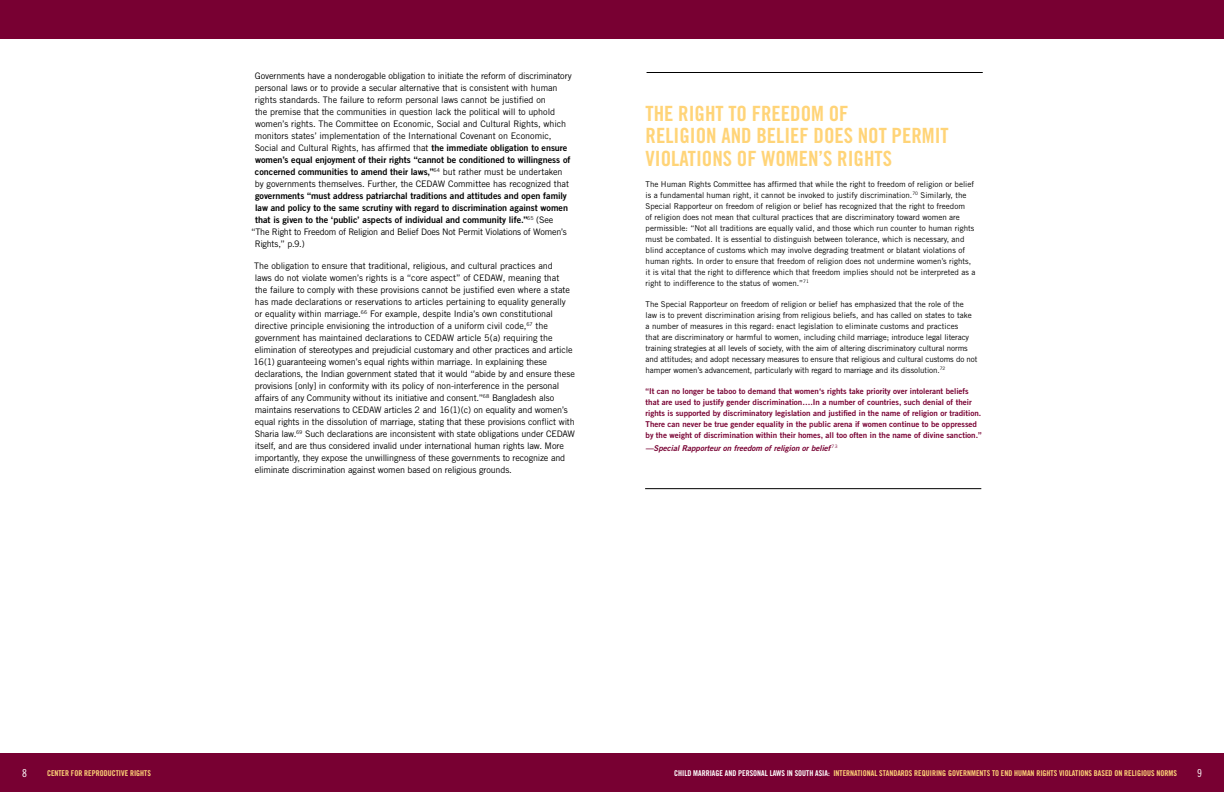
<style>
.page{position:relative;width:1224px;height:792px;background:#fff}
.page>*{position:absolute;margin:0;border:0;box-sizing:border-box;transform-origin:0 0}
.t1{font:21px/22.5px "Trade Gothic Bold Cond Twenty";color:#ffd478}
.t2{font:11px "Trade Gothic Cond Eighteen";color:#fff}
.t3{font:9px/12px "Trade Gothic";letter-spacing:-.01em;color:#000}
.t4{font:9px/12px "Trade Gothic Bold Two";letter-spacing:-.005em;color:#000}
.t5{font:8px/11px "Trade Gothic";color:#000}
.t6{font:8px/11px "Trade Gothic Bold Two";color:#780032}
.t7{font:8px "Trade Gothic Bold Cond Twenty";color:#ffd478}
.t8{font:italic 8px "Trade Gothic Bold Two";color:#780032}
.s1{font-family:"Trade Gothic Bold Two"}
.s2{font-family:"Trade Gothic"}
.s3{color:#fff}
</style>
<div class="page">
<div style="left:0;top:753px;width:1224px;height:39px;background:#780032"></div>
<div style="left:0;top:0;width:1224px;height:39px;background:#780032"></div>
<hr style="left:645px;top:488px;width:336px;height:1px;background:#000">
<hr style="left:647px;top:72px;width:336px;height:1px;background:#000">
<p class="t3" style="left:255px;top:70px;width:319px">Governments have a nonderogable obligation to initiate the reform of discriminatory personal laws or to provide a secular alternative that is consistent with human rights standards. The failure to reform personal laws cannot be justified on<br>the premise that the communities in question lack the political will to uphold women’s rights. The Committee on Economic, Social and Cultural Rights, which monitors states’ implementation of the International Covenant on Economic, Social and Cultural Rights, has affirmed that <span class="s1">the immediate obligation to ensure</span></p>
<p class="t4" style="left:255px;top:154px;width:317px">women’s equal enjoyment of their rights “cannot be conditioned to willingness of concerned communities to amend their laws,”<sup>64</sup> <span class="s2">but rather must be undertaken</span></p>
<p class="t3" style="left:255px;top:178px;width:316px">by governments themselves. Further, the CEDAW Committee has recognized that</p>
<p class="t4" style="left:255px;top:190px;width:314px">governments “must address patriarchal traditions and attitudes and open family law and policy to the same scrutiny with regard to discrimination against women that is given to the ‘public’ aspects of individual and community life.”<sup>65</sup> <span class="s2">(See</span></p>
<p class="t3" style="left:255px;top:226px;width:314px;text-indent:-4px">“The Right to Freedom of Religion and Belief Does Not Permit Violations of Women’s<br>Rights,” p.9.)</p>
<p class="t3" style="left:254px;top:260px;width:323px">The obligation to ensure that traditional, religious, and cultural practices and<br>laws do not violate women’s rights is a “core aspect” of CEDAW, meaning that<br>the failure to comply with these provisions cannot be justified even where a state has made declarations or reservations to articles pertaining to equality generally<br>or equality within marriage.<sup>66</sup> For example, despite India’s own constitutional directive principle envisioning the introduction of a uniform civil code,<sup>67</sup> the government has maintained declarations to CEDAW article 5(a) requiring the elimination of stereotypes and prejudicial customary and other practices and article 16(1) guaranteeing women’s equal rights within marriage. In explaining these declarations, the Indian government stated that it would “abide by and ensure these provisions [only] in conformity with its policy of non-interference in the personal affairs of any Community without its initiative and consent.”<sup>68</sup> Bangladesh also maintains reservations to CEDAW articles 2 and 16(1)(c) on equality and women’s equal rights in the dissolution of marriage, stating that these provisions conflict with Sharia law.<sup>69</sup> Such declarations are inconsistent with state obligations under CEDAW itself, and are thus considered invalid under international human rights law. More importantly, they expose the unwillingness of these governments to recognize and eliminate discrimination against women based on religious grounds.</p>
<h1 class="t1" style="left:646px;top:102px;width:305px">THE RIGHT TO FREEDOM OF<br>RELIGION AND BELIEF DOES NOT PERMIT<br>VIOLATIONS OF WOMEN’S RIGHTS</h1>
<p class="t5" style="left:646px;top:178px;width:331px">The Human Rights Committee has affirmed that while the right to freedom of religion or belief is a fundamental human right, it cannot be invoked to justify discrimination.<sup>70</sup> Similarly, the Special Rapporteur on freedom of religion or belief has recognized that the right to freedom<br>of religion does not mean that cultural practices that are discriminatory toward women are permissible: “Not all traditions are equally valid, and those which run counter to human rights must be combated. It is essential to distinguish between tolerance, which is necessary, and blind acceptance of customs which may involve degrading treatment or blatant violations of human rights. In order to ensure that freedom of religion does not undermine women’s rights, it is vital that the right to difference which that freedom implies should not be interpreted as a right to indifference to the status of women.”<sup>71</sup></p>
<p class="t5" style="left:646px;top:298px;width:333px">The Special Rapporteur on freedom of religion or belief has emphasized that the role of the law is to prevent discrimination arising from religious beliefs, and has called on states to take a number of measures in this regard: enact legislation to eliminate customs and practices<br>that are discriminatory or harmful to women, including child marriage; introduce legal literacy training strategies at all levels of society, with the aim of altering discriminatory cultural norms and attitudes; and adopt necessary measures to ensure that religious and cultural customs do not hamper women’s advancement, particularly with regard to marriage and its dissolution.<sup>72</sup></p>
<p class="t6" style="left:646px;top:385px;width:338px">“It can no longer be taboo to demand that women‘s rights take priority over intolerant beliefs that are used to justify gender discrimination….In a number of countries, such denial of their rights is supported by discriminatory legislation and justified in the name of religion or tradition.<br>There can never be true gender equality in the public arena if women continue to be oppressed by the weight of discrimination within their homes, all too often in the name of divine sanction.”</p>
<p class="t8" style="left:646px;top:443px;width:194px">—Special Rapporteur on freedom of religion or belief <sup>73</sup></p>
<p class="t2" style="left:22px;top:766px;width:6px">8</p>
<p class="t7" style="left:47px;top:768px;width:105px">CENTER FOR REPRODUCTIVE RIGHTS</p>
<p class="t7" style="left:674px;top:768px;width:504px"><span class="s3">CHILD MARRIAGE AND PERSONAL LAWS IN SOUTH ASIA:</span> INTERNATIONAL STANDARDS REQUIRING GOVERNMENTS TO END HUMAN RIGHTS VIOLATIONS BASED ON RELIGIOUS NORMS</p>
<p class="t2" style="left:1197px;top:766px;width:6px">9</p>
</div>
